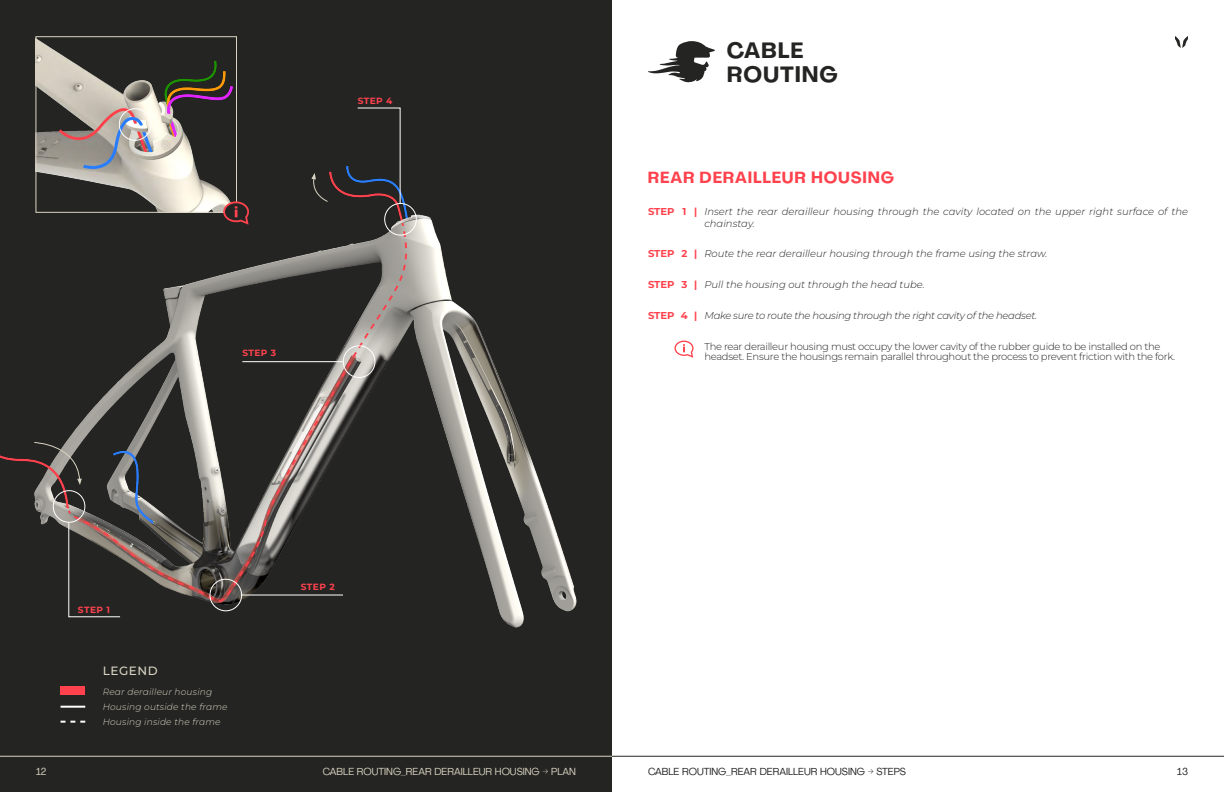
<style>
.page{position:relative;width:1224px;height:792px;background:#fff}
.page>*{position:absolute;margin:0;border:0;box-sizing:border-box;transform-origin:0 0}
.t1{font:700 22px/24px "PP Agrandir";letter-spacing:.04em;color:#242523}
.t2{font:700 16px "PP Agrandir";letter-spacing:.05em;color:#ff424d}
.t3{font:100 12px "Montserrat";letter-spacing:.05em;color:#d9d3c1}
.t4{font:italic 100 10px/12px "Montserrat";color:#242523}
.t5{font:100 10px/10px "Montserrat";letter-spacing:-.03em;color:#242523}
.t6{font:italic 100 10px "Montserrat";letter-spacing:-.03em;color:#242523}
.t7{font:10px "PP Agrandir";color:#222121}
.t8{font:10px "PP Agrandir";color:#d9d3c1}
.t9{font:100 10px "Montserrat";color:#ff424d}
.t10{font:italic 100 9px/15px "Montserrat";letter-spacing:.02em;color:#d9d3c1}
.t11{font:100 9px "Montserrat";letter-spacing:.05em;color:#ff424d}
</style>
<div class="page">
<div style="left:0;top:0;width:612px;height:792px;background:#242523"></div>
<svg style="left:1175px;top:36px;width:13px;height:12px"></svg>
<hr style="left:0;top:756px;width:612px;height:1px;background:#d9d3c1">
<hr style="left:61px;top:706px;width:24px;height:2px;background:#fff">
<svg style="left:61px;top:721px;width:24px;height:2px"></svg>
<div style="left:61px;top:686px;width:24px;height:9px;background:#ff424d"></div>
<hr style="left:612px;top:756px;width:612px;height:1px;background:#242523">
<svg style="left:648px;top:41px;width:67px;height:41px"></svg>
<img style="left:0;top:166px;width:577px;height:462px">
<div style="left:53px;top:490px;width:32px;height:33px;border:1px solid #fff;border-radius:50%"></div>
<div style="left:384px;top:203px;width:33px;height:32px;border:1px solid #fff;border-radius:50%"></div>
<svg style="left:68px;top:522px;width:53px;height:96px"></svg>
<svg style="left:357px;top:107px;width:44px;height:97px"></svg>
<div style="left:343px;top:345px;width:32px;height:33px;border:1px solid #fff;border-radius:50%"></div>
<div style="left:210px;top:579px;width:32px;height:32px;border:1px solid #fff;border-radius:50%"></div>
<hr style="left:242px;top:361px;width:101px;height:1px;background:#fff">
<hr style="left:242px;top:595px;width:101px;height:1px;background:#fff">
<img style="left:37px;top:39px;width:198px;height:172px">
<div style="left:35px;top:36px;width:202px;height:177px;border:1px solid #d9d3c1"></div>
<svg style="left:223px;top:201px;width:26px;height:24px"></svg>
<svg style="left:311px;top:173px;width:17px;height:29px"></svg>
<svg style="left:34px;top:442px;width:48px;height:43px"></svg>
<div style="left:119px;top:108px;width:32px;height:33px;border:1px solid #fff;border-radius:50%"></div>
<svg style="left:674px;top:341px;width:20px;height:17px"></svg>
<p class="t11" style="left:358px;top:95px;width:36px">STEP 4</p>
<p class="t11" style="left:242px;top:347px;width:35px">STEP 3</p>
<p class="t11" style="left:78px;top:604px;width:34px">STEP 1</p>
<p class="t3" style="left:103px;top:662px;width:57px">LEGEND</p>
<p class="t10" style="left:103px;top:699px;width:126px">Housing outside the frame<br>Housing inside the frame</p>
<p class="t10" style="left:103px;top:684px;width:111px">Rear derailleur housing</p>
<p class="t11" style="left:301px;top:580px;width:35px">STEP 2</p>
<h1 class="t1" style="left:727px;top:39px;width:113px">CABLE<br>ROUTING</h1>
<h2 class="t2" style="left:648px;top:168px;width:248px">REAR DERAILLEUR HOUSING</h2>
<p class="t9" style="left:648px;top:204px;width:51px">STEP 1 |</p>
<p class="t9" style="left:648px;top:247px;width:51px">STEP 2 |</p>
<p class="t9" style="left:648px;top:278px;width:51px">STEP 3 |</p>
<p class="t9" style="left:648px;top:309px;width:51px">STEP 4 |</p>
<p class="t4" style="left:704px;top:205px;width:485px">Insert the rear derailleur housing through the cavity located on the upper right surface of the chainstay.</p>
<p class="t4" style="left:704px;top:248px;width:345px">Route the rear derailleur housing through the frame using the straw.</p>
<p class="t4" style="left:704px;top:279px;width:222px">Pull the housing out through the head tube.</p>
<p class="t6" style="left:704px;top:309px;width:334px">Make sure to route the housing through the right cavity of the headset.</p>
<p class="t5" style="left:704px;top:341px;width:472px">The rear derailleur housing must occupy the lower cavity of the rubber guide to be installed on the headset. Ensure the housings remain parallel throughout the process to prevent friction with the fork.</p>
<p class="t8" style="left:323px;top:765px;width:255px">CABLE ROUTING_REAR DERAILLEUR HOUSING → PLAN</p>
<p class="t7" style="left:648px;top:765px;width:260px">CABLE ROUTING_REAR DERAILLEUR HOUSING → STEPS</p>
<p class="t8" style="left:36px;top:765px;width:12px">12</p>
<p class="t7" style="left:1177px;top:765px;width:12px">13</p>
</div>
